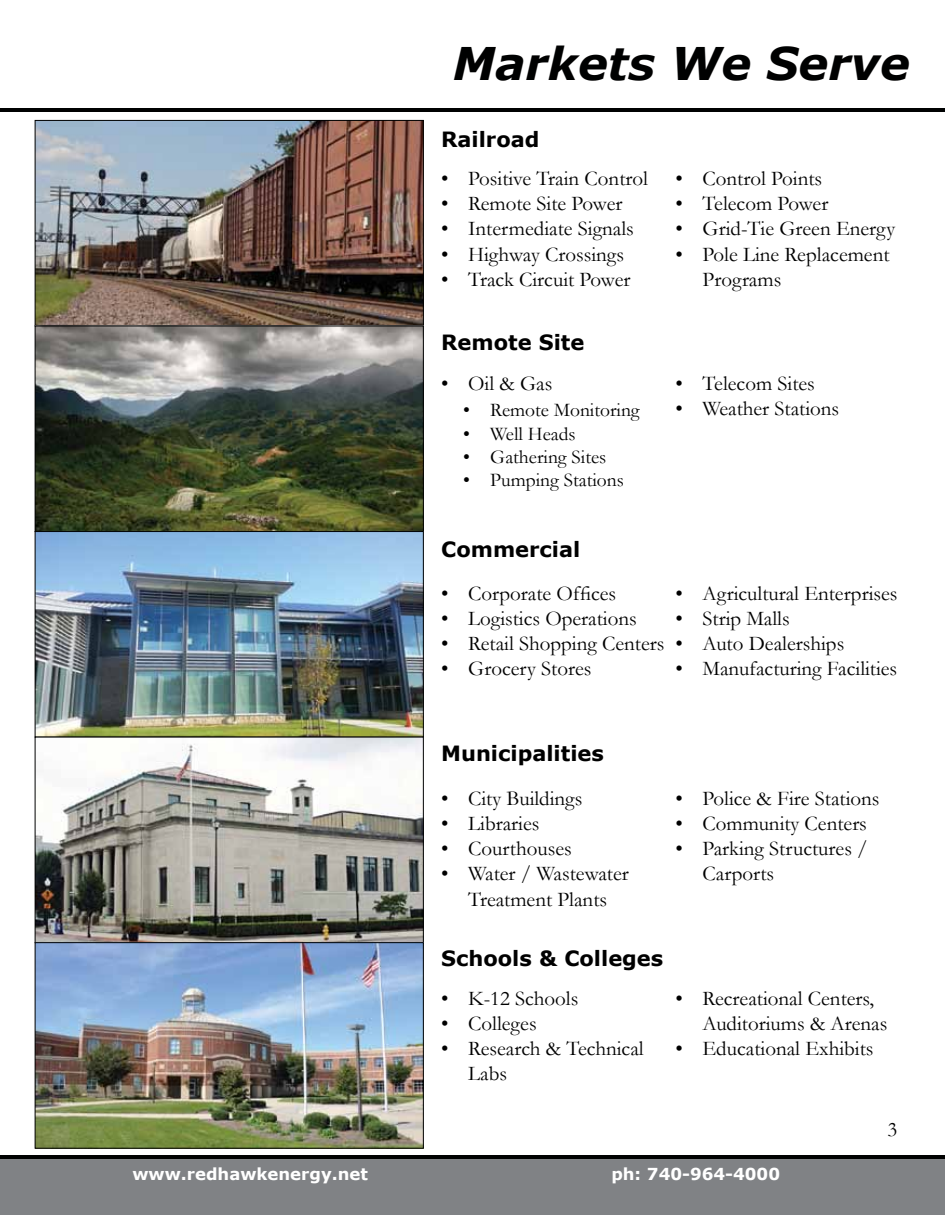
<style>
.page{position:relative;width:945px;height:1215px;background:#fff}
.page>*{position:absolute;margin:0;border:0;box-sizing:border-box;transform-origin:0 0}
.t1{font:italic 700 45px "Verdana";color:#000101}
.t2{font:21px/25.2px "Garamond";color:#000}
.t3{font:700 21px "Verdana";color:#000}
.t4{font:19.5px "Garamond";color:#000}
.t5{font:700 16.5px "Verdana";color:#fff}
</style>
<div class="page">
<div style="left:0;top:1159px;width:945px;height:56px;background:#808285"></div>
<hr style="left:0;top:1155px;width:945px;height:4px;background:#000101">
<img style="left:37px;top:122px;width:385px;height:1024px">
<div style="left:35px;top:120px;width:389px;height:206px;border:1px solid #000101"></div>
<div style="left:35px;top:326px;width:389px;height:206px;border:1px solid #000101"></div>
<div style="left:35px;top:531px;width:389px;height:206px;border:1px solid #000101"></div>
<div style="left:35px;top:737px;width:389px;height:206px;border:1px solid #000101"></div>
<div style="left:35px;top:942px;width:389px;height:206px;border:1px solid #000101"></div>
<hr style="left:0;top:108px;width:945px;height:4px;background:#000101">
<h1 class="t1" style="left:453px;top:32px;width:459px">Markets We Serve</h1>
<p class="t3" style="left:441px;top:125px;width:100px">Railroad</p>
<p class="t2" style="left:441px;top:165px;width:208px">• Positive Train Control</p>
<p class="t2" style="left:441px;top:190px;width:183px">• Remote Site Power</p>
<p class="t2" style="left:441px;top:216px;width:194px">• Intermediate Signals</p>
<p class="t2" style="left:441px;top:241px;width:184px">• Highway Crossings</p>
<p class="t2" style="left:441px;top:266px;width:191px">• Track Circuit Power</p>
<p class="t3" style="left:441px;top:328px;width:145px">Remote Site</p>
<p class="t2" style="left:676px;top:165px;width:148px">• Control Points</p>
<p class="t2" style="left:676px;top:190px;width:154px">• Telecom Power</p>
<p class="t2" style="left:676px;top:216px;width:221px">• Grid-Tie Green Energy</p>
<p class="t2" style="left:703px;top:241px;width:189px;text-indent:-27px">• Pole Line Replacement<br>Programs</p>
<p class="t2" style="left:441px;top:370px;width:113px">• Oil &amp; Gas</p>
<p class="t2" style="left:676px;top:370px;width:141px">• Telecom Sites</p>
<p class="t4" style="left:463px;top:397px;width:178px">• Remote Monitoring</p>
<p class="t2" style="left:676px;top:396px;width:165px">• Weather Stations</p>
<p class="t4" style="left:463px;top:420px;width:114px">• Well Heads</p>
<p class="t4" style="left:463px;top:444px;width:144px">• Gathering Sites</p>
<p class="t4" style="left:463px;top:467px;width:162px">• Pumping Stations</p>
<p class="t3" style="left:441px;top:534px;width:141px">Commercial</p>
<p class="t2" style="left:441px;top:580px;width:177px">• Corporate Offices</p>
<p class="t2" style="left:441px;top:605px;width:197px">• Logistics Operations</p>
<p class="t2" style="left:441px;top:630px;width:225px">• Retail Shopping Centers</p>
<p class="t2" style="left:441px;top:656px;width:152px">• Grocery Stores</p>
<p class="t2" style="left:676px;top:580px;width:224px">• Agricultural Enterprises</p>
<p class="t2" style="left:676px;top:605px;width:116px">• Strip Malls</p>
<p class="t2" style="left:676px;top:630px;width:170px">• Auto Dealerships</p>
<p class="t2" style="left:676px;top:656px;width:223px">• Manufacturing Facilities</p>
<p class="t3" style="left:441px;top:739px;width:164px">Municipalities</p>
<p class="t2" style="left:441px;top:785px;width:143px">• City Buildings</p>
<p class="t2" style="left:441px;top:810px;width:100px">• Libraries</p>
<p class="t2" style="left:441px;top:836px;width:132px">• Courthouses</p>
<p class="t2" style="left:441px;top:861px;width:189px;text-align:center">• Water / Wastewater<br>Treatment Plants</p>
<p class="t2" style="left:676px;top:785px;width:206px">• Police &amp; Fire Stations</p>
<p class="t2" style="left:676px;top:810px;width:193px">• Community Centers</p>
<p class="t2" style="left:703px;top:836px;width:167px;text-indent:-27px">• Parking Structures /<br>Carports</p>
<p class="t3" style="left:441px;top:944px;width:224px">Schools &amp; Colleges</p>
<p class="t2" style="left:441px;top:985px;width:139px">• K-12 Schools</p>
<p class="t2" style="left:441px;top:1010px;width:97px">• Colleges</p>
<p class="t2" style="left:468px;top:1035px;width:177px;text-indent:-27px">• Research &amp; Technical<br>Labs</p>
<p class="t2" style="left:703px;top:985px;width:186px;text-indent:-27px">• Recreational Centers,<br>Auditoriums &amp; Arenas</p>
<p class="t2" style="left:676px;top:1035px;width:200px">• Educational Exhibits</p>
<p class="t2" style="left:887px;top:1116px;width:11px">3</p>
<p class="t5" style="left:133px;top:1163px;width:237px">www.redhawkenergy.net</p>
<p class="t5" style="left:611px;top:1163px;width:170px">ph: 740-964-4000</p>
</div>
